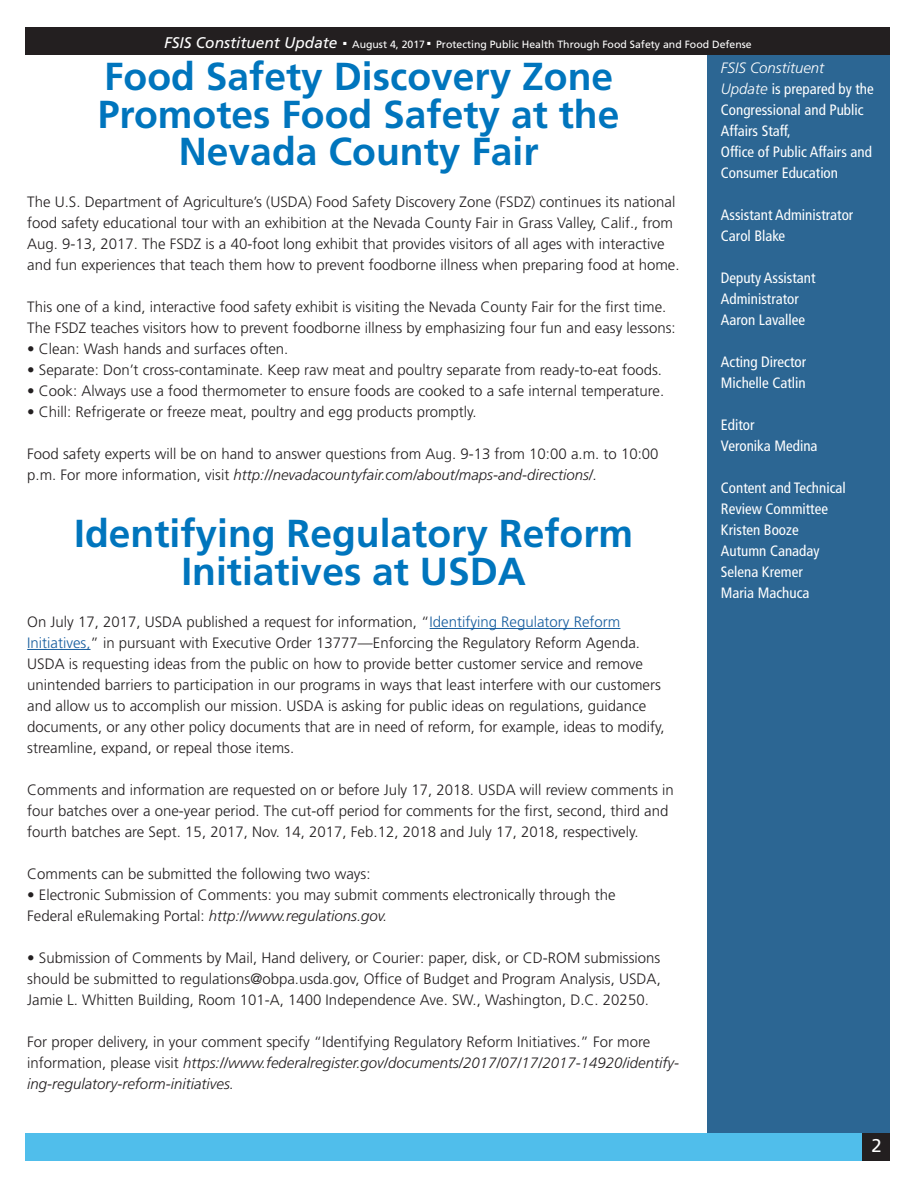
<style>
.page{position:relative;width:918px;height:1188px;background:#fff}
.page>*{position:absolute;margin:0;border:0;box-sizing:border-box;transform-origin:0 0}
.t1{font:700 39px "Frutiger LT Std";color:#0075bd}
.t2{font:27.45px "Frutiger LT Std";color:#fff}
.t3{font:18.45px "Frutiger LT Std";color:#fff}
.t4{font:italic 15.45px "Frutiger LT Std";color:#fff}
.t5{font:300 15px/21px "Frutiger LT Std";color:#231f20}
.t6{font:condensed 15px/21px "Frutiger LT Std";color:#fff}
.t7{font:italic 300 15px "Frutiger LT Std";color:#231f20}
.t8{font:10.5px "Frutiger LT Std";color:#fff}
.s1{font-weight:300;font-style:italic;font-stretch:normal}
.s2{font-style:italic}
.s3{color:#175d9e}
.s4{font-style:normal}
</style>
<div class="page">
<div style="left:707px;top:30px;width:183px;height:1106px;background:#2c6693"></div>
<div style="left:26px;top:27px;width:864px;height:28px;background:#231f20"></div>
<div style="left:26px;top:1133px;width:864px;height:28px;background:#50beeb"></div>
<div style="left:862px;top:1133px;width:28px;height:28px;background:#231f20"></div>
<hr style="left:430px;top:628px;width:190px;height:1px;background:#175d9e">
<hr style="left:27px;top:649px;width:64px;height:1px;background:#175d9e">
<p class="t4" style="left:164px;top:33px;width:186px">FSIS Constituent Update <sup>.</sup></p>
<p class="t8" style="left:352px;top:38px;width:74px">August 4, 2017</p>
<p class="t2" style="left:425px;top:19px;width:9px">.</p>
<p class="t8" style="left:436px;top:38px;width:317px">Protecting Public Health Through Food Safety and Food Defense</p>
<p class="t6" style="left:721px;top:57px;width:154px"><span class="s1">FSIS Constituent<br>Update</span> is prepared by the<br>Congressional and Public<br>Affairs Staff,</p>
<p class="t6" style="left:721px;top:141px;width:153px">Office of Public Affairs and<br>Consumer Education</p>
<p class="t6" style="left:721px;top:204px;width:134px">Assistant Administrator</p>
<p class="t6" style="left:721px;top:225px;width:66px">Carol Blake</p>
<p class="t6" style="left:721px;top:267px;width:96px">Deputy Assistant<br>Administrator</p>
<p class="t6" style="left:721px;top:309px;width:86px">Aaron Lavallee</p>
<p class="t6" style="left:721px;top:351px;width:87px">Acting Director</p>
<p class="t6" style="left:721px;top:372px;width:86px">Michelle Catlin</p>
<p class="t6" style="left:721px;top:414px;width:35px">Editor</p>
<p class="t6" style="left:721px;top:435px;width:98px">Veronika Medina</p>
<p class="t6" style="left:721px;top:477px;width:126px">Content and Technical<br>Review Committee</p>
<p class="t6" style="left:721px;top:519px;width:79px">Kristen Booze</p>
<p class="t6" style="left:721px;top:540px;width:100px">Autumn Canaday</p>
<p class="t6" style="left:721px;top:561px;width:83px">Selena Kremer</p>
<p class="t6" style="left:721px;top:582px;width:90px">Maria Machuca</p>
<p class="t1" style="left:104px;top:54px;width:511px">Food Safety Discovery Zone</p>
<p class="t1" style="left:98px;top:91px;width:523px">Promotes Food Safety at the</p>
<p class="t1" style="left:179px;top:129px;width:361px">Nevada County Fair</p>
<p class="t5" style="left:27px;top:192px;width:654px">The U.S. Department of Agriculture’s (USDA) Food Safety Discovery Zone (FSDZ) continues its national food safety educational tour with an exhibition at the Nevada County Fair in Grass Valley, Calif., from Aug. 9-13, 2017. The FSDZ is a 40-foot long exhibit that provides visitors of all ages with interactive and fun experiences that teach them how to prevent foodborne illness when preparing food at home.</p>
<p class="t5" style="left:27px;top:297px;width:650px">This one of a kind, interactive food safety exhibit is visiting the Nevada County Fair for the first time.<br>The FSDZ teaches visitors how to prevent foodborne illness by emphasizing four fun and easy lessons:</p>
<p class="t5" style="left:27px;top:339px;width:263px">• Clean: Wash hands and surfaces often.</p>
<p class="t5" style="left:27px;top:360px;width:636px">• Separate: Don’t cross-contaminate. Keep raw meat and poultry separate from ready-to-eat foods.</p>
<p class="t5" style="left:27px;top:381px;width:639px">• Cook: Always use a food thermometer to ensure foods are cooked to a safe internal temperature.</p>
<p class="t5" style="left:27px;top:402px;width:451px">• Chill: Refrigerate or freeze meat, poultry and egg products promptly.</p>
<p class="t5" style="left:27px;top:444px;width:633px">Food safety experts will be on hand to answer questions from Aug. 9-13 from 10:00 a.m. to 10:00 p.m. For more information, visit <span class="s2">http://nevadacountyfair.com/about/maps-and-directions/.</span></p>
<p class="t1" style="left:74px;top:511px;width:561px">Identifying Regulatory Reform</p>
<p class="t1" style="left:181px;top:549px;width:346px">Initiatives at USDA</p>
<p class="t5" style="left:27px;top:612px;width:595px">On July 17, 2017, USDA published a request for information, “<span class="s3">Identifying Regulatory Reform</span></p>
<p class="t5" style="left:27px;top:633px;width:639px"><span class="s3">Initiatives,</span>” in pursuant with Executive Order 13777—Enforcing the Regulatory Reform Agenda.<br>USDA is requesting ideas from the public on how to provide better customer service and remove unintended barriers to participation in our programs in ways that least interfere with our customers and allow us to accomplish our mission. USDA is asking for public ideas on regulations, guidance documents, or any other policy documents that are in need of reform, for example, ideas to modify, streamline, expand, or repeal those items.</p>
<p class="t5" style="left:27px;top:780px;width:648px">Comments and information are requested on or before July 17, 2018. USDA will review comments in four batches over a one-year period. The cut-off period for comments for the first, second, third and fourth batches are Sept. 15, 2017, Nov. 14, 2017, Feb.12, 2018 and July 17, 2018, respectively.</p>
<p class="t5" style="left:27px;top:864px;width:345px">Comments can be submitted the following two ways:</p>
<p class="t5" style="left:27px;top:885px;width:590px">• Electronic Submission of Comments: you may submit comments electronically through the</p>
<p class="t7" style="left:27px;top:907px;width:362px"><span class="s4">Federal eRulemaking Portal:</span> http://www.regulations.gov.</p>
<p class="t5" style="left:27px;top:948px;width:635px;text-align:justify">• Submission of Comments by Mail, Hand delivery, or Courier: paper, disk, or CD-ROM submissions should be submitted to regulations@obpa.usda.gov, Office of Budget and Program Analysis, USDA, Jamie L. Whitten Building, Room 101-A, 1400 Independence Ave. SW., Washington, D.C. 20250.</p>
<p class="t5" style="left:27px;top:1032px;width:653px">For proper delivery, in your comment specify “Identifying Regulatory Reform Initiatives.” For more information, please visit <span class="s2">https://www.federalregister.gov/documents/2017/07/17/2017-14920/identify&shy;ing-regulatory-reform-initiatives.</span></p>
<p class="t3" style="left:872px;top:1134px;width:12px">2</p>
</div>
